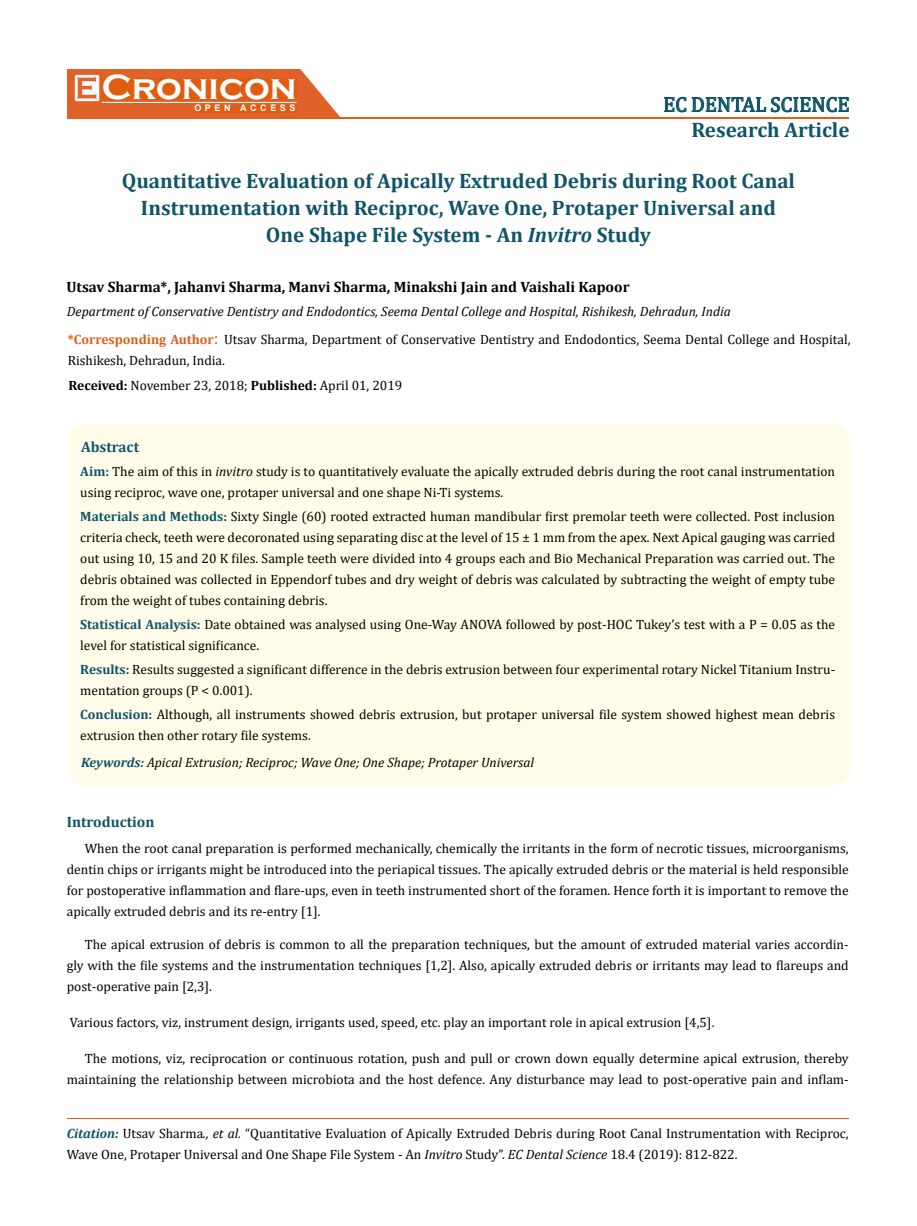
<style>
.page{position:relative;width:917px;height:1226px;background:#fff}
.page>*{position:absolute;margin:0;border:0;box-sizing:border-box;transform-origin:0 0}
.t1{font:700 36px "Copperplate Gothic";color:#fff}
.t2{font:700 21px/27px "Cambria";color:#0e546a;text-align:center}
.t3{font:21px "Cambria";color:#0e546a}
.t4{font:700 15px "Cambria";color:#000}
.t5{font:700 15px "Cambria";color:#0e546a}
.t6{font:13.5px/21px "Cambria";color:#000}
.t7{font:italic 13.5px "Cambria";color:#000}
.t8{font:700 9px "Arial";letter-spacing:.4em;color:#fff}
.s1{font-style:italic}
.s2{font-weight:700;color:#e05d1a}
.s3{font-size:18px;color:#e05d1a}
.s4{font-weight:700}
.s5{font-weight:700;color:#0e546a}
.s6{font-weight:700;font-style:italic;color:#0e546a}
</style>
<div class="page">
<div style="left:67px;top:70px;width:290px;height:49px;background:#e06228"></div>
<svg style="left:300px;top:69px;width:90px;height:49px"></svg>
<img style="left:75px;top:75px;width:24px;height:26px">
<div style="left:102px;top:79px;width:195px;height:21px;background:#df5d11"></div>
<div style="left:194px;top:105px;width:103px;height:7px;background:#df5d11"></div>
<svg style="left:663px;top:97px;width:186px;height:15px"></svg>
<hr style="left:102px;top:102px;width:194px;height:1px;background:#fff">
<hr style="left:279px;top:118px;width:569px;height:1px;background:#e05d1a">
<hr style="left:67px;top:1118px;width:781px;height:1px;background:#e05d1a">
<div style="left:68px;top:424px;width:782px;height:362px;background:#fffde9;border-radius:18px"></div>
<h1 class="t1" style="left:102px;top:68px;width:196px">Cronicon</h1>
<p class="t8" style="left:194px;top:102px;width:103px">OPEN ACCESS</p>
<h2 class="t3" style="left:663px;top:92px;width:188px">EC DENTAL SCIENCE</h2>
<h2 class="t2" style="left:691px;top:116px;width:160px">Research Article</h2>
<h2 class="t2" style="left:122px;top:166px;width:674px">Quantitative Evaluation of Apically Extruded Debris during Root Canal<br>Instrumentation with Reciproc, Wave One, Protaper Universal and<br>One Shape File System - An <span class="s1">Invitro</span> Study</h2>
<p class="t4" style="left:66px;top:276px;width:564px">Utsav Sharma*, Jahanvi Sharma, Manvi Sharma, Minakshi Jain and Vaishali Kapoor</p>
<p class="t7" style="left:67px;top:302px;width:665px">Department of Conservative Dentistry and Endodontics, Seema Dental College and Hospital, Rishikesh, Dehradun, India</p>
<p class="t6" style="left:68px;top:329px;width:784px"><span class="s2">*Corresponding Author</span><span class="s3">:</span> Utsav Sharma, Department of Conservative Dentistry and Endodontics, Seema Dental College and Hospital,<br>Rishikesh, Dehradun, India.</p>
<p class="t6" style="left:69px;top:375px;width:335px"><span class="s4">Received:</span> November 23, 2018; <span class="s4">Published:</span> April 01, 2019</p>
<p class="t5" style="left:81px;top:436px;width:60px">Abstract</p>
<p class="t6" style="left:80px;top:460px;width:756px"><span class="s5">Aim:</span> The aim of this in <span class="s1">invitro</span> study is to quantitatively evaluate the apically extruded debris during the root canal instrumentation using reciproc, wave one, protaper universal and one shape Ni-Ti systems.</p>
<p class="t6" style="left:80px;top:505px;width:756px;text-align:justify"><span class="s5">Materials and Methods:</span> Sixty Single (60) rooted extracted human mandibular first premolar teeth were collected. Post inclusion criteria check, teeth were decoronated using separating disc at the level of 15 ± 1 mm from the apex. Next Apical gauging was carried out using 10, 15 and 20 K files. Sample teeth were divided into 4 groups each and Bio Mechanical Preparation was carried out. The debris obtained was collected in Eppendorf tubes and dry weight of debris was calculated by subtracting the weight of empty tube from the weight of tubes containing debris.</p>
<p class="t6" style="left:80px;top:613px;width:756px"><span class="s5">Statistical Analysis:</span> Date obtained was analysed using One-Way ANOVA followed by post-HOC Tukey’s test with a P = 0.05 as the level for statistical significance.</p>
<p class="t6" style="left:80px;top:658px;width:756px"><span class="s5">Results:</span> Results suggested a significant difference in the debris extrusion between four experimental rotary Nickel Titanium Instru&shy;mentation groups (P &lt; 0.001).</p>
<p class="t6" style="left:80px;top:703px;width:756px"><span class="s5">Conclusion:</span> Although, all instruments showed debris extrusion, but protaper universal file system showed highest mean debris extrusion then other rotary file systems.</p>
<p class="t7" style="left:81px;top:753px;width:454px"><span class="s5">Keywords:</span> Apical Extrusion; Reciproc; Wave One; One Shape; Protaper Universal</p>
<p class="t5" style="left:67px;top:810px;width:89px">Introduction</p>
<p class="t6" style="left:67px;top:837px;width:783px;text-align:justify;text-indent:18px">When the root canal preparation is performed mechanically, chemically the irritants in the form of necrotic tissues, microorganisms, dentin chips or irrigants might be introduced into the periapical tissues. The apically extruded debris or the material is held responsible for postoperative inflammation and flare-ups, even in teeth instrumented short of the foramen. Hence forth it is important to remove the apically extruded debris and its re-entry [1].</p>
<p class="t6" style="left:67px;top:933px;width:783px;text-align:justify;text-indent:18px">The apical extrusion of debris is common to all the preparation techniques, but the amount of extruded material varies accordin&shy;gly with the file systems and the instrumentation techniques [1,2]. Also, apically extruded debris or irritants may lead to flareups and post-operative pain [2,3].</p>
<p class="t6" style="left:70px;top:1011px;width:646px">Various factors, viz, instrument design, irrigants used, speed, etc. play an important role in apical extrusion [4,5].</p>
<p class="t6" style="left:67px;top:1047px;width:783px;text-align:right">The motions, viz, reciprocation or continuous rotation, push and pull or crown down equally determine apical extrusion, thereby maintaining the relationship between microbiota and the host defence. Any disturbance may lead to post-operative pain and inflam-</p>
<p class="t6" style="left:67px;top:1122px;width:783px"><span class="s6">Citation:</span> Utsav Sharma<span class="s1">., et al.</span> “Quantitative Evaluation of Apically Extruded Debris during Root Canal Instrumentation with Reciproc,<br>Wave One, Protaper Universal and One Shape File System - An <span class="s1">Invitro</span> Study”. <span class="s1">EC Dental Science</span> 18.4 (2019): 812-822.</p>
</div>
